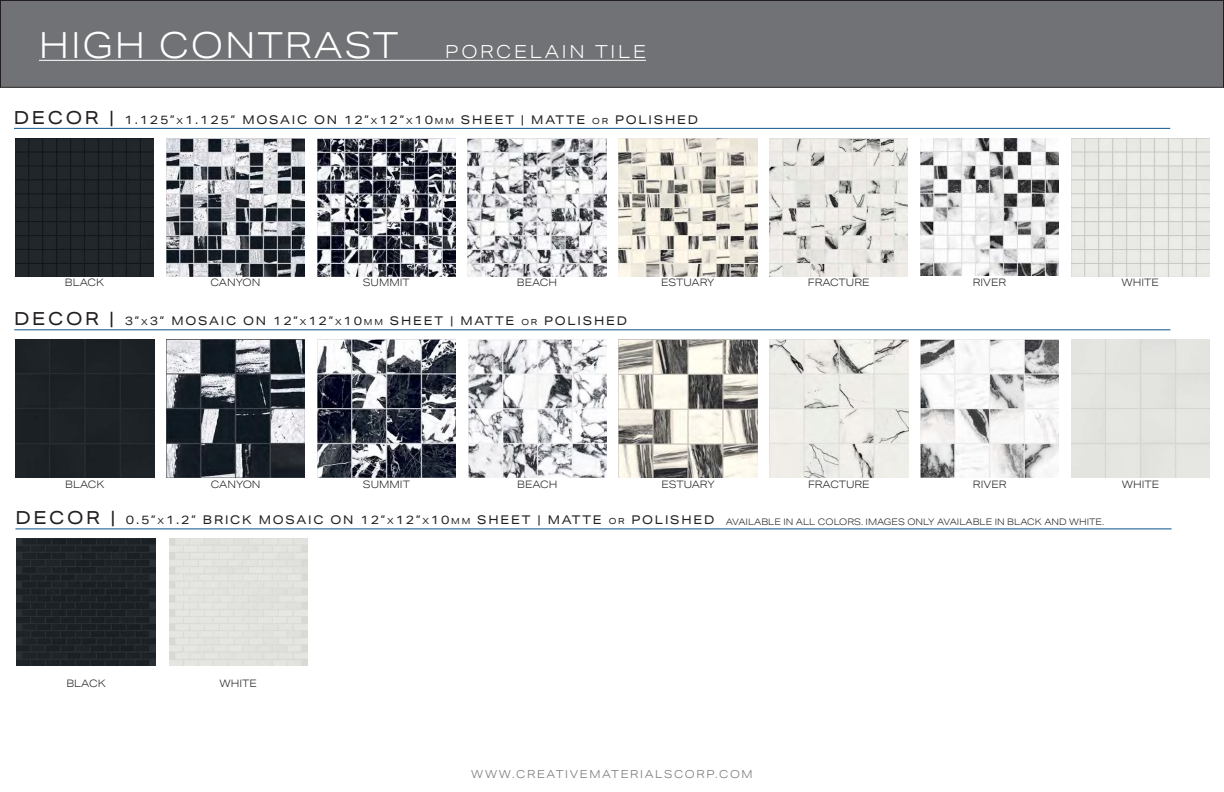
<style>
.page{position:relative;width:1224px;height:792px;background:#fff}
.page>*{position:absolute;margin:0;border:0;box-sizing:border-box;transform-origin:0 0}
.t1{font:300 36px "Aktiv Grotesk Ex";letter-spacing:.05em;color:#fff}
.t2{font:300 18px "Aktiv Grotesk Ex";letter-spacing:.15em;color:#fff}
.t3{font:18px "Aktiv Grotesk Ex";letter-spacing:.145em;color:#231f20}
.t4{font:12px "Aktiv Grotesk Ex";letter-spacing:.15em;color:#231f20}
.t5{font:300 11px "Aktiv Grotesk Ex";letter-spacing:.15em;color:#717275}
.t6{font:300 10.3px "Aktiv Grotesk Ex";color:#231f20}
.t7{font:300 9px "Aktiv Grotesk Ex";color:#231f20}
.s1{font-size:18px}
.s2{font-style:inherit}
.s3{font-size:8.4px}
.s4{font-size:12px}
</style>
<div class="page">
<div style="left:0;top:1px;width:1223px;height:86px;background:#717275"></div>
<div style="left:0;top:0;width:1224px;height:88px;border:1px solid #231f20"></div>
<hr style="left:39px;top:60px;width:607px;height:1px;background:#fff">
<hr style="left:14px;top:128px;width:1156px;height:1px;background:#0d548b">
<img style="left:15px;top:138px;width:139px;height:138px">
<img style="left:166px;top:138px;width:139px;height:138px">
<img style="left:317px;top:138px;width:139px;height:138px">
<img style="left:468px;top:138px;width:138px;height:138px">
<img style="left:619px;top:138px;width:138px;height:138px">
<img style="left:769px;top:138px;width:139px;height:138px">
<img style="left:920px;top:138px;width:139px;height:138px">
<img style="left:1071px;top:138px;width:139px;height:138px">
<hr style="left:15px;top:529px;width:1157px;height:1px;background:#0d548b">
<img style="left:17px;top:539px;width:138px;height:126px">
<div style="left:169px;top:539px;width:139px;height:126px;background:#e2e3de"></div>
<hr style="left:14px;top:330px;width:1156px;height:1px;background:#0d548b">
<div style="left:16px;top:340px;width:138px;height:138px;background:#1c2125"></div>
<img style="left:166px;top:340px;width:139px;height:138px">
<img style="left:317px;top:340px;width:139px;height:138px">
<img style="left:468px;top:340px;width:139px;height:138px">
<img style="left:619px;top:340px;width:138px;height:138px">
<img style="left:770px;top:340px;width:138px;height:138px">
<img style="left:920px;top:340px;width:139px;height:138px">
<div style="left:1071px;top:340px;width:139px;height:138px;background:#e3e4df"></div>
<p class="t1" style="left:39px;top:24px;width:361px">HIGH CONTRAST</p>
<p class="t2" style="left:445px;top:41px;width:202px">PORCELAIN TILE</p>
<p class="t4" style="left:14px;top:112px;width:686px"><span class="s1">DECOR |</span> <span class="s2">1.125”</span><span class="s3">X</span><span class="s2">1.125”</span> MOSAIC ON <span class="s2">12”</span><span class="s3">X</span><span class="s2">12”</span><span class="s3">X</span><span class="s2">10</span><span class="s3">MM</span> SHEET <span class="s2">|</span> MATTE <span class="s3">OR</span> POLISHED</p>
<p class="t6" style="left:65px;top:277px;width:9px">BLA</p>
<p class="t6" style="left:88px;top:277px;width:17px">CK</p>
<p class="t6" style="left:210px;top:277px;width:18px">CANYON</p>
<p class="t6" style="left:363px;top:277px;width:9px">SUMMIT</p>
<p class="t6" style="left:517px;top:277px;width:9px">BEA</p>
<p class="t6" style="left:540px;top:277px;width:19px">CH</p>
<p class="t6" style="left:661px;top:277px;width:9px">ESTUARY</p>
<p class="t6" style="left:808px;top:277px;width:9px">FRA</p>
<p class="t6" style="left:830px;top:277px;width:17px">CTURE</p>
<p class="t6" style="left:973px;top:277px;width:8px">RIVER</p>
<p class="t6" style="left:1122px;top:277px;width:27px">WHITE</p>
<p class="t3" style="left:14px;top:308px;width:170px">DECOR | <span class="s4">3”</span><span class="s3">X</span><span class="s4">3” MO</span></p>
<p class="t4" style="left:198px;top:314px;width:430px"><span class="s2">SAIC</span> ON <span class="s2">12”</span><span class="s3">X</span><span class="s2">12”</span><span class="s3">X</span><span class="s2">10</span><span class="s3">MM</span> SHEET <span class="s2">|</span> MATTE <span class="s3">OR</span> POLISHED</p>
<p class="t6" style="left:65px;top:478px;width:9px">BLA</p>
<p class="t6" style="left:88px;top:478px;width:17px">CK</p>
<p class="t6" style="left:211px;top:478px;width:18px">CANYON</p>
<p class="t6" style="left:363px;top:478px;width:9px">SUMMIT</p>
<p class="t6" style="left:517px;top:478px;width:9px">BEA</p>
<p class="t6" style="left:540px;top:478px;width:19px">CH</p>
<p class="t6" style="left:661px;top:478px;width:9px">ESTUARY</p>
<p class="t6" style="left:808px;top:478px;width:9px">FRA</p>
<p class="t6" style="left:830px;top:478px;width:17px">CTURE</p>
<p class="t6" style="left:973px;top:478px;width:8px">RIVER</p>
<p class="t6" style="left:1122px;top:478px;width:27px">WHITE</p>
<p class="t7" style="left:726px;top:517px;width:380px">AVAILABLE IN ALL COLORS. IMAGES ONLY AVAILABLE IN BLACK AND WHITE.</p>
<p class="t4" style="left:15px;top:513px;width:701px"><span class="s1">DECOR |</span> <span class="s2">0.5”</span><span class="s3">X</span><span class="s2">1.2”</span> BRICK MOSAIC ON <span class="s2">12”</span><span class="s3">X</span><span class="s2">12”</span><span class="s3">X</span><span class="s2">10</span><span class="s3">MM</span> SHEET <span class="s2">|</span> MATTE <span class="s3">OR</span> POLISHED</p>
<p class="t6" style="left:66px;top:677px;width:9px">BLA</p>
<p class="t6" style="left:89px;top:677px;width:17px">CK</p>
<p class="t6" style="left:220px;top:677px;width:27px">WHITE</p>
<p class="t5" style="left:471px;top:768px;width:283px">WWW.CREATIVEMATERIALSCORP.COM</p>
</div>
